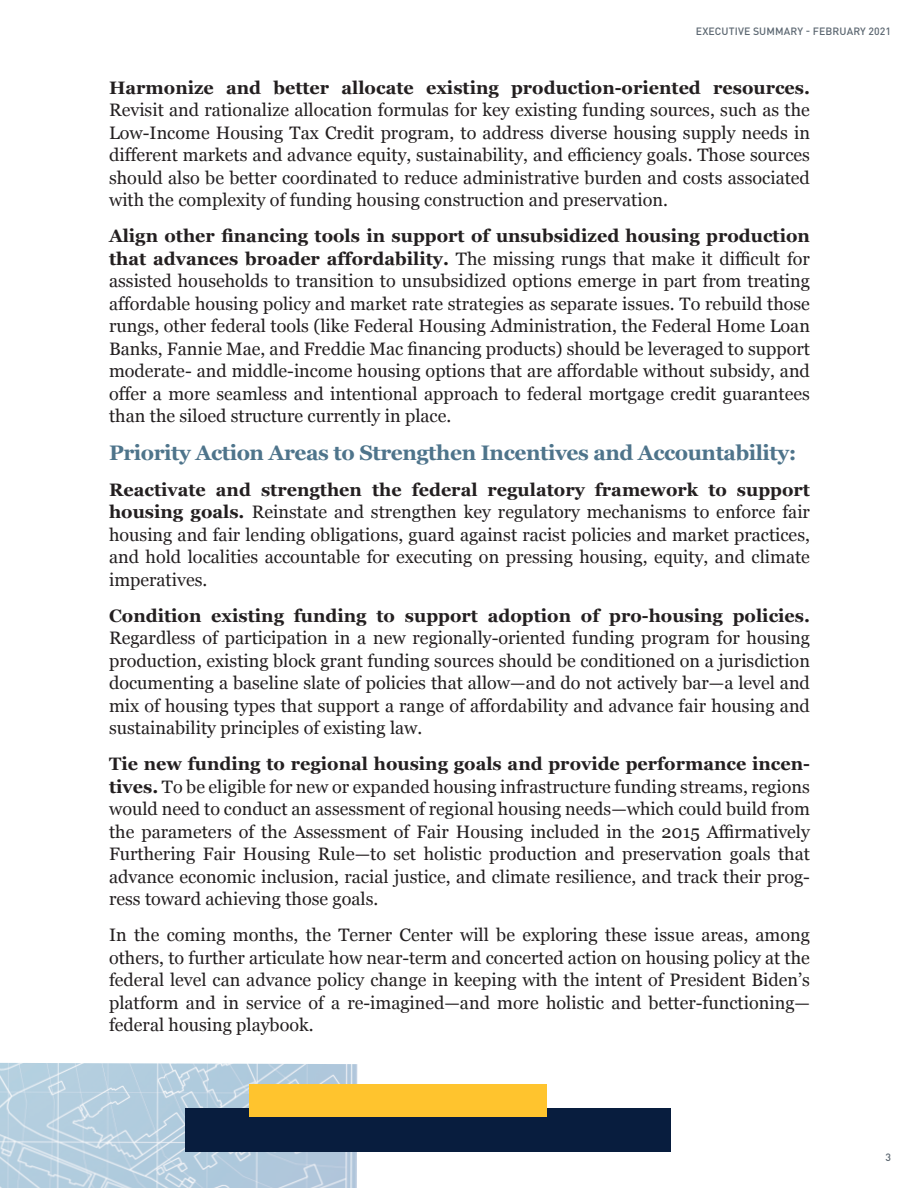
<style>
.page{position:relative;width:918px;height:1188px;background:#fff}
.page>*{position:absolute;margin:0;border:0;box-sizing:border-box;transform-origin:0 0}
.Body{font:700 21px "Georgia";letter-spacing:-.02em;color:#4e748b}
.Body-2{font:18px/22.5px "Georgia";color:#231f20;text-align:justify}
.t1{font:500 10.5px "DIN Pro";letter-spacing:.01em;color:#5c6771}
.s1{font-weight:700}
</style>
<div class="page">
<img style="left:0;top:1063px;width:357px;height:125px">
<div style="left:185px;top:1108px;width:486px;height:43px;background:#081d3e"></div>
<div style="left:249px;top:1084px;width:298px;height:33px;background:#ffc42e"></div>
<p class="t1" style="left:696px;top:24px;width:197px">EXECUTIVE SUMMARY - FEBRUARY 2021</p>
<p class="Body-2" style="left:109px;top:75px;width:702px"><span class="s1">Harmonize and better allocate existing production-oriented resources.<br></span>Revisit and rationalize allocation formulas for key existing funding sources, such as the Low-Income Housing Tax Credit program, to address diverse housing supply needs in different markets and advance equity, sustainability, and efficiency goals. Those sources should also be better coordinated to reduce administrative burden and costs associated with the complexity of funding housing construction and preservation.</p>
<p class="Body-2" style="left:109px;top:224px;width:702px"><span class="s1">Align other financing tools in support of unsubsidized housing production that advances broader affordability.</span> The missing rungs that make it difficult for assisted households to transition to unsubsidized options emerge in part from treating affordable housing policy and market rate strategies as separate issues. To rebuild those rungs, other federal tools (like Federal Housing Administration, the Federal Home Loan Banks, Fannie Mae, and Freddie Mac financing products) should be leveraged to support moderate- and middle-income housing options that are affordable without subsidy, and offer a more seamless and intentional approach to federal mortgage credit guarantees than the siloed structure currently in place.</p>
<p class="Body" style="left:109px;top:436px;width:689px">Priority Action Areas to Strengthen Incentives and Accountability:</p>
<p class="Body-2" style="left:109px;top:477px;width:702px"><span class="s1">Reactivate and strengthen the federal regulatory framework to support housing goals.</span> Reinstate and strengthen key regulatory mechanisms to enforce fair housing and fair lending obligations, guard against racist policies and market practices, and hold localities accountable for executing on pressing housing, equity, and climate imperatives.</p>
<p class="Body-2" style="left:109px;top:603px;width:702px"><span class="s1">Condition existing funding to support adoption of pro-housing policies.<br></span>Regardless of participation in a new regionally-oriented funding program for housing production, existing block grant funding sources should be conditioned on a jurisdiction documenting a baseline slate of policies that allow—and do not actively bar—a level and mix of housing types that support a range of affordability and advance fair housing and sustainability principles of existing law.</p>
<p class="Body-2" style="left:109px;top:752px;width:702px"><span class="s1">Tie new funding to regional housing goals and provide performance incen&shy;tives.</span> To be eligible for new or expanded housing infrastructure funding streams, regions would need to conduct an assessment of regional housing needs—which could build from the parameters of the Assessment of Fair Housing included in the 2015 Affirmatively Furthering Fair Housing Rule—to set holistic production and preservation goals that advance economic inclusion, racial justice, and climate resilience, and track their prog&shy;ress toward achieving those goals.</p>
<p class="Body-2" style="left:109px;top:923px;width:702px">In the coming months, the Terner Center will be exploring these issue areas, among others, to further articulate how near-term and concerted action on housing policy at the federal level can advance policy change in keeping with the intent of President Biden’s platform and in service of a re-imagined—and more holistic and better-functioning— federal housing playbook.</p>
<p class="t1" style="left:885px;top:1150px;width:7px">3</p>
</div>
